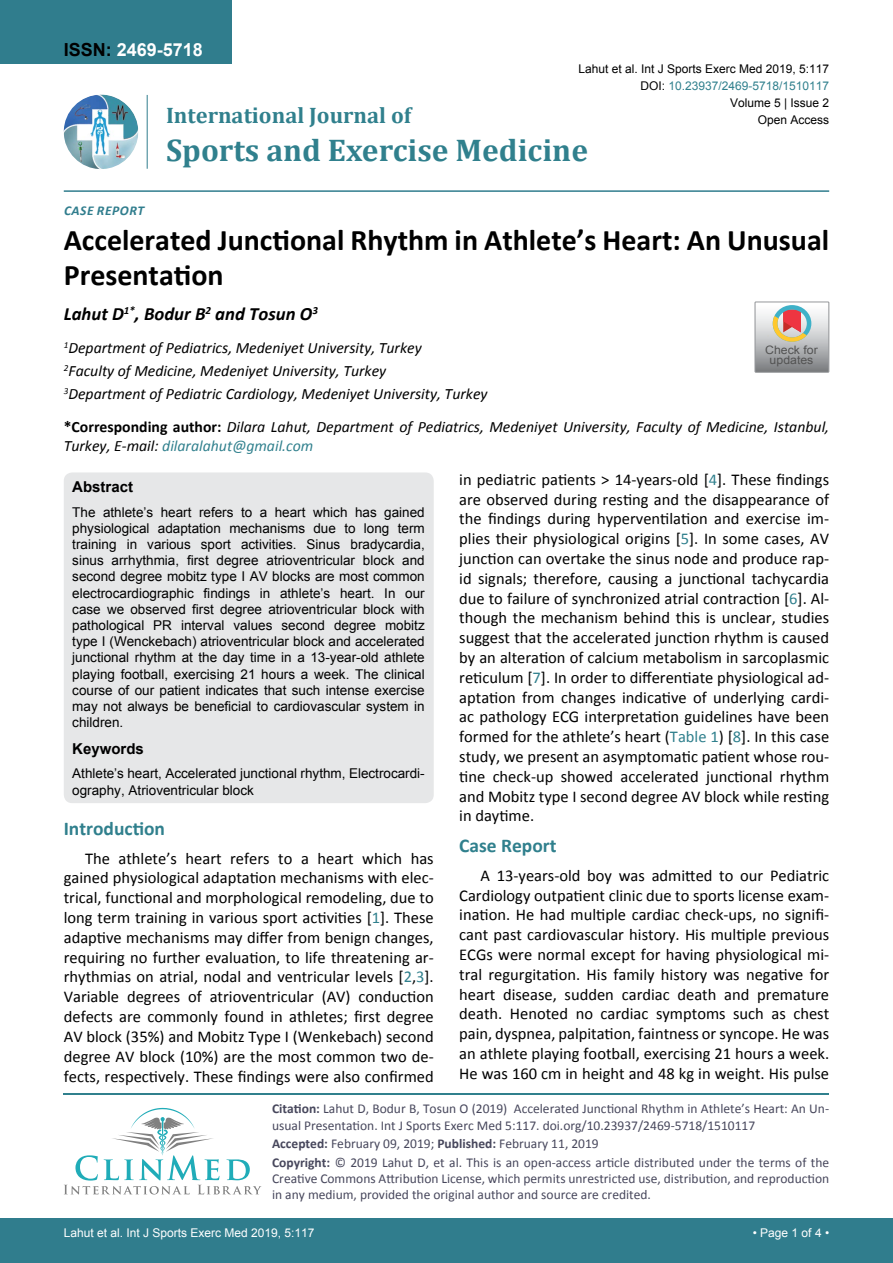
<style>
.page{position:relative;width:893px;height:1263px;background:#fff}
.page>*{position:absolute;margin:0;border:0;box-sizing:border-box;transform-origin:0 0}
.t1{font:700 31.5px "Cambria";color:#30808d}
.t2{font:700 30px/34.5px "Calibri";color:#000}
.t3{font:700 22.5px "Cambria";color:#30808d}
.t4{font:700 19.5px "Calibri";color:#30808d}
.t5{font:italic 700 18.75px "Calibri";color:#000}
.t6{font:700 18px "Arial";color:#fff}
.t7{font:16.5px/19.8px "Calibri";color:#000;text-align:justify}
.t8{font:italic 15.75px/23.1px "Calibri";color:#000}
.t9{font:700 15px "Arial";color:#000}
.t10{font:13.5px/16.2px "Arial";color:#000;text-align:justify}
.t11{font:13.5px/16.2px "Calibri";color:#47475c}
.t12{font:italic 700 13.5px "Calibri";letter-spacing:.04em;color:#307d8d}
.t13{font:12px "Arial";color:#000}
.t14{font:12px "Arial";color:#fff}
.t15{font:12px "Arial";color:#30808d}
.t16{font:11.7px/10.1px "Arial";color:#535353;text-align:center;scale:1.06 1}
.s1{color:#000}
.s2{font-weight:700;font-style:normal}
.s3{color:#30808d}
.s4{font-weight:700}
</style>
<div class="page">
<div style="left:0;top:1218px;width:893px;height:45px;background:#307d8d"></div>
<div style="left:0;top:0;width:231px;height:64px;background:#307d8d"></div>
<img style="left:64px;top:95px;width:74px;height:74px;border-radius:37px">
<hr style="left:147px;top:95px;width:1px;height:74px;background:#307d8d">
<hr style="left:64px;top:190px;width:765px;height:2px;background:#307d8d">
<hr style="left:64px;top:1093px;width:765px;height:2px;background:#30808d">
<svg style="left:64px;top:1108px;width:197px;height:86px"></svg>
<svg style="left:755px;top:302px;width:74px;height:70px;background:#bdb6b3"></svg>
<div style="left:64px;top:472px;width:370px;height:331px;background:#e6e7e8;border-radius:9px"></div>
<p class="t6" style="left:64px;top:38px;width:141px"><span class="s1">ISSN:</span> 2469-5718</p>
<p class="t12" style="left:64px;top:202px;width:66px">Case Report</p>
<p class="t13" style="left:578px;top:60px;width:252px">Lahut et al. Int J Sports Exerc Med 2019, 5:117</p>
<p class="t13" style="left:730px;top:95px;width:101px">Volume 5 | Issue 2</p>
<p class="t15" style="left:640px;top:78px;width:190px"><span class="s1">DOI:</span> 10.23937/2469-5718/1510117</p>
<h3 class="t3" style="left:166px;top:100px;width:247px">International Journal of</h3>
<h1 class="t1" style="left:166px;top:128px;width:423px">Sports and Exercise Medicine</h1>
<p class="t13" style="left:758px;top:112px;width:73px">Open Access</p>
<h2 class="t2" style="left:64px;top:223px;width:767px">Accelerated Junctional Rhythm in Athlete’s Heart: An Unusual<br>Presentation</h2>
<p class="t5" style="left:64px;top:302px;width:256px">Lahut D<sup>1*</sup>, Bodur B<sup>2</sup> and Tosun O<sup>3</sup></p>
<p class="t8" style="left:64px;top:336px;width:425px"><sup>1</sup>Department of Pediatrics, Medeniyet University, Turkey<br><sup>2</sup>Faculty of Medicine, Medeniyet University, Turkey<br><sup>3</sup>Department of Pediatric Cardiology, Medeniyet University, Turkey</p>
<p class="t8" style="left:64px;top:417px;width:767px;line-height:18.9px"><span class="s2">*Corresponding author:</span> Dilara Lahut, Department of Pediatrics, Medeniyet University, Faculty of Medicine, Istanbul,<br>Turkey, E-mail: <span class="s3">dilaralahut@gmail.com</span></p>
<p class="t7" style="left:459px;top:469px;width:371px">in pediatric patients &gt; 14-years-old [<span class="s3">4</span>]. These findings are observed during resting and the disappearance of the findings during hyperventilation and exercise im&shy;plies their physiological origins [<span class="s3">5</span>]. In some cases, AV junction can overtake the sinus node and produce rap&shy;id signals; therefore, causing a junctional tachycardia due to failure of synchronized atrial contraction [<span class="s3">6</span>]. Al&shy;though the mechanism behind this is unclear, studies suggest that the accelerated junction rhythm is caused by an alteration of calcium metabolism in sarcoplasmic reticulum [<span class="s3">7</span>]. In order to differentiate physiological ad&shy;aptation from changes indicative of underlying cardi&shy;ac pathology ECG interpretation guidelines have been formed for the athlete’s heart (<span class="s3">Table 1</span>) [<span class="s3">8</span>]. In this case study, we present an asymptomatic patient whose rou&shy;tine check-up showed accelerated junctional rhythm and Mobitz type I second degree AV block while resting in daytime.</p>
<p class="t4" style="left:459px;top:833px;width:99px">Case Report</p>
<p class="t7" style="left:459px;top:865px;width:371px;text-indent:21px">A 13-years-old boy was admitted to our Pediatric Cardiology outpatient clinic due to sports license exam&shy;ination. He had multiple cardiac check-ups, no signifi&shy;cant past cardiovascular history. His multiple previous ECGs were normal except for having physiological mi&shy;tral regurgitation. His family history was negative for heart disease, sudden cardiac death and premature death. Henoted no cardiac symptoms such as chest pain, dyspnea, palpitation, faintness or syncope. He was an athlete playing football, exercising 21 hours a week.<br>He was 160 cm in height and 48 kg in weight. His pulse</p>
<p class="t16" style="left:765px;top:345px;width:51px">Check for updates</p>
<p class="t9" style="left:72px;top:477px;width:62px">Abstract</p>
<p class="t10" style="left:72px;top:504px;width:354px">The athlete’s heart refers to a heart which has gained physiological adaptation mechanisms due to long term training in various sport activities. Sinus bradycardia, sinus arrhythmia, first degree atrioventricular block and second degree mobitz type I AV blocks are most common electrocardiographic findings in athlete’s heart. In our case we observed first degree atrioventricular block with pathological PR interval values second degree mobitz type I (Wenckebach) atrioventricular block and accelerated junctional rhythm at the day time in a 13-year-old athlete playing football, exercising 21 hours a week. The clinical course of our patient indicates that such intense exercise may not always be beneficial to cardiovascular system in children.</p>
<p class="t9" style="left:72px;top:738px;width:73px">Keywords</p>
<p class="t10" style="left:72px;top:766px;width:354px">Athlete’s heart, Accelerated junctional rhythm, Electrocardi&shy;ography, Atrioventricular block</p>
<p class="t4" style="left:64px;top:816px;width:103px">Introduction</p>
<p class="t7" style="left:64px;top:848px;width:371px;text-indent:21px">The athlete’s heart refers to a heart which has gained physiological adaptation mechanisms with elec&shy;trical, functional and morphological remodeling, due to long term training in various sport activities [<span class="s3">1</span>]. These adaptive mechanisms may differ from benign changes, requiring no further evaluation, to life threatening ar&shy;rhythmias on atrial, nodal and ventricular levels [<span class="s3">2</span>,<span class="s3">3</span>].<br>Variable degrees of atrioventricular (AV) conduction defects are commonly found in athletes; first degree AV block (35%) and Mobitz Type I (Wenkebach) second degree AV block (10%) are the most common two de&shy;fects, respectively. These findings were also confirmed</p>
<p class="t11" style="left:272px;top:1101px;width:559px"><span class="s4">Citation:</span> Lahut D, Bodur B, Tosun O (2019) Accelerated Junctional Rhythm in Athlete’s Heart: An Un&shy;usual Presentation. Int J Sports Exerc Med 5:117. doi.org/10.23937/2469-5718/1510117</p>
<p class="t11" style="left:272px;top:1134px;width:559px;line-height:18.6px"><span class="s4">Accepted:</span> February 09, 2019; <span class="s4">Published:</span> February 11, 2019<br><span class="s4">Copyright:</span> © 2019 Lahut D, et al. This is an open-access article distributed under the terms of the</p>
<p class="t11" style="left:272px;top:1170px;width:559px">Creative Commons Attribution License, which permits unrestricted use, distribution, and reproduction in any medium, provided the original author and source are credited.</p>
<p class="t14" style="left:64px;top:1225px;width:252px">Lahut et al. Int J Sports Exerc Med 2019, 5:117</p>
<p class="t14" style="left:753px;top:1225px;width:78px">• Page 1 of 4 •</p>
</div>
